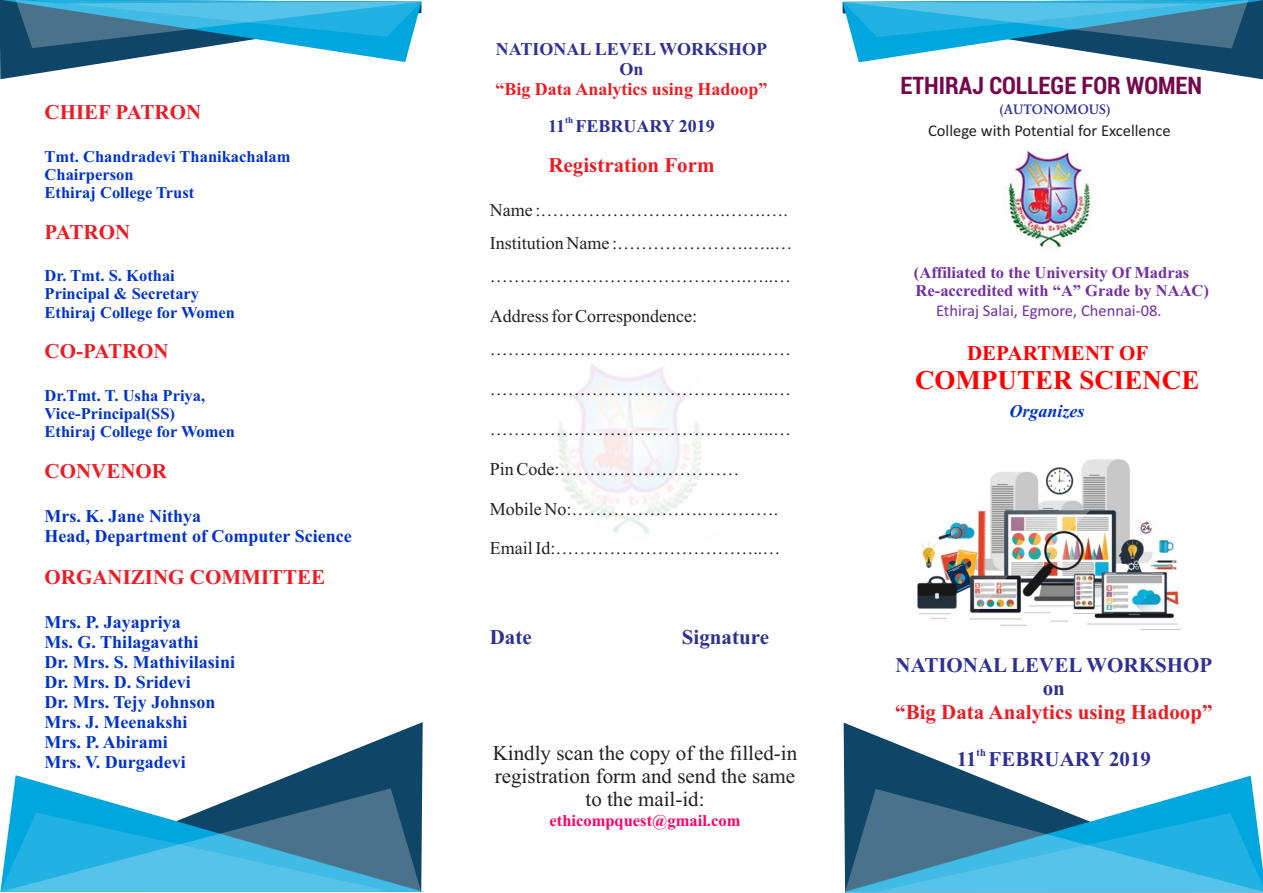
<style>
.page{position:relative;width:1263px;height:893px;background:#fff}
.page>*{position:absolute;margin:0;border:0;box-sizing:border-box;transform-origin:0 0}
.t1{font:700 27px "Times New Roman";color:#f00}
.t2{font:700 24.15px "Roboto Condensed";color:#75084a}
.t3{font:700 21px "Times New Roman";color:#ed1c24}
.t4{font:21px/23.2px "Times New Roman";color:#231f20;text-align:center}
.t5{font:700 21px/23.2px "Times New Roman";color:#2e3092;text-align:center}
.t6{font:700 21px "Times New Roman";color:#f00}
.t7{font:18px/33.2px "Times New Roman";color:#231f20}
.t8{font:700 18px/20px "Times New Roman";color:#03c}
.t9{font:700 18px/20px "Times New Roman";color:#2e3092;text-align:center}
.t10{font:700 18px "Times New Roman";color:#ed1c24}
.t11{font:italic 700 18px "Times New Roman";color:#03c}
.t12{font:700 16.5px/18.3px "Times New Roman";color:#03c}
.t13{font:700 16.5px/18.3px "Times New Roman";color:#7030a1}
.t14{font:16.5px "Calibri";color:#231f20}
.t15{font:16.5px "Calibri";color:#7030a1}
.t16{font:700 16.5px "Times New Roman";color:#f06}
.t17{font:700 14.25px "Hehen Heb T";color:#2e3092}
.t18{font:700 10.5px "Times New Roman";color:#2e3092}
.t19{font:700 9px "Times New Roman";color:#2e3092}
</style>
<div class="page">
<img style="left:917px;top:459px;width:264px;height:171px">
<svg style="left:0;top:0;width:421px;height:79px"></svg>
<svg style="left:291px;top:722px;width:132px;height:53px"></svg>
<svg style="left:14px;top:775px;width:409px;height:117px"></svg>
<svg style="left:0;top:788px;width:421px;height:104px"></svg>
<svg style="left:842px;top:0;width:421px;height:79px"></svg>
<svg style="left:844px;top:723px;width:407px;height:53px"></svg>
<svg style="left:844px;top:776px;width:409px;height:116px"></svg>
<svg style="left:845px;top:789px;width:418px;height:103px"></svg>
<img style="left:1008px;top:151px;width:83px;height:97px">
<p class="t3" style="left:45px;top:105px;width:158px">CHIEF PATRON</p>
<p class="t12" style="left:45px;top:149px;width:247px">Tmt. Chandradevi Thanikachalam<br>Chairperson<br>Ethiraj College Trust</p>
<p class="t3" style="left:45px;top:224px;width:87px">PATRON</p>
<p class="t12" style="left:45px;top:268px;width:192px">Dr. Tmt. S. Kothai<br>Principal &amp; Secretary<br>Ethiraj College for Women</p>
<p class="t3" style="left:45px;top:344px;width:126px">CO-PATRON</p>
<p class="t12" style="left:45px;top:388px;width:192px">Dr.Tmt. T. Usha Priya,<br>Vice-Principal(SS)<br>Ethiraj College for Women</p>
<p class="t3" style="left:45px;top:464px;width:124px">CONVENOR</p>
<p class="t8" style="left:45px;top:508px;width:309px">Mrs. K. Jane Nithya<br>Head, Department of Computer Science</p>
<p class="t3" style="left:45px;top:570px;width:282px">ORGANIZING COMMITTEE</p>
<p class="t8" style="left:45px;top:614px;width:192px">Mrs. P. Jayapriya<br>Ms. G. Thilagavathi<br>Dr. Mrs. S. Mathivilasini<br>Dr. Mrs. D. Sridevi<br>Dr. Mrs. Tejy Johnson<br>Mrs. J. Meenakshi<br>Mrs. P. Abirami<br>Mrs. V. Durgadevi</p>
<p class="t9" style="left:496px;top:41px;width:273px">NATIONAL LEVEL WORKSHOP<br>On</p>
<p class="t10" style="left:495px;top:83px;width:274px">“Big Data Analytics using Hadoop”</p>
<p class="t19" style="left:565px;top:117px;width:10px">th</p>
<p class="t9" style="left:548px;top:118px;width:168px">11 FEBRUARY 2019</p>
<p class="t3" style="left:548px;top:157px;width:168px">Registration Form</p>
<p class="t7" style="left:490px;top:195px;width:304px">Name :………………………….…….….<br>Institution Name :………………….…..… …………………………………….…..…</p>
<p class="t7" style="left:490px;top:301px;width:303px">Address for Correspondence: ………………………………….…..……</p>
<p class="t7" style="left:490px;top:374px;width:303px">…………………………………….…..…</p>
<p class="t7" style="left:490px;top:414px;width:303px">…………………………………….…..…</p>
<p class="t7" style="left:490px;top:454px;width:251px">Pin Code:…………………………</p>
<p class="t7" style="left:490px;top:494px;width:290px">Mobile No:………………….………….</p>
<p class="t7" style="left:490px;top:534px;width:292px">Email Id:……………………………..…</p>
<p class="t5" style="left:490px;top:627px;width:43px">Date</p>
<p class="t5" style="left:682px;top:627px;width:89px">Signature</p>
<p class="t4" style="left:493px;top:743px;width:306px">Kindly scan the copy of the filled-in registration form and send the same to the mail-id:</p>
<p class="t16" style="left:549px;top:814px;width:192px">ethicompquest@gmail.com</p>
<h2 class="t2" style="left:900px;top:69px;width:303px">ETHIRAJ COLLEGE FOR WOMEN</h2>
<p class="t17" style="left:999px;top:103px;width:113px">(AUTONOMOUS)</p>
<p class="t14" style="left:928px;top:124px;width:244px">College with Potential for Excellence</p>
<p class="t13" style="left:914px;top:265px;width:297px">(Affiliated to the University Of Madras<br>Re-accredited with “A” Grade by NAAC)</p>
<p class="t15" style="left:936px;top:304px;width:227px">Ethiraj Salai, Egmore, Chennai-08.</p>
<p class="t6" style="left:967px;top:346px;width:183px">DEPARTMENT OF</p>
<h1 class="t1" style="left:915px;top:371px;width:286px">COMPUTER SCIENCE</h1>
<p class="t11" style="left:1010px;top:405px;width:77px">Organizes</p>
<p class="t5" style="left:895px;top:656px;width:318px">NATIONAL LEVEL WORKSHOP on</p>
<p class="t3" style="left:895px;top:704px;width:319px">“Big Data Analytics using Hadoop”</p>
<p class="t18" style="left:977px;top:749px;width:11px">th</p>
<p class="t5" style="left:957px;top:750px;width:196px">11 FEBRUARY 2019</p>
</div>
